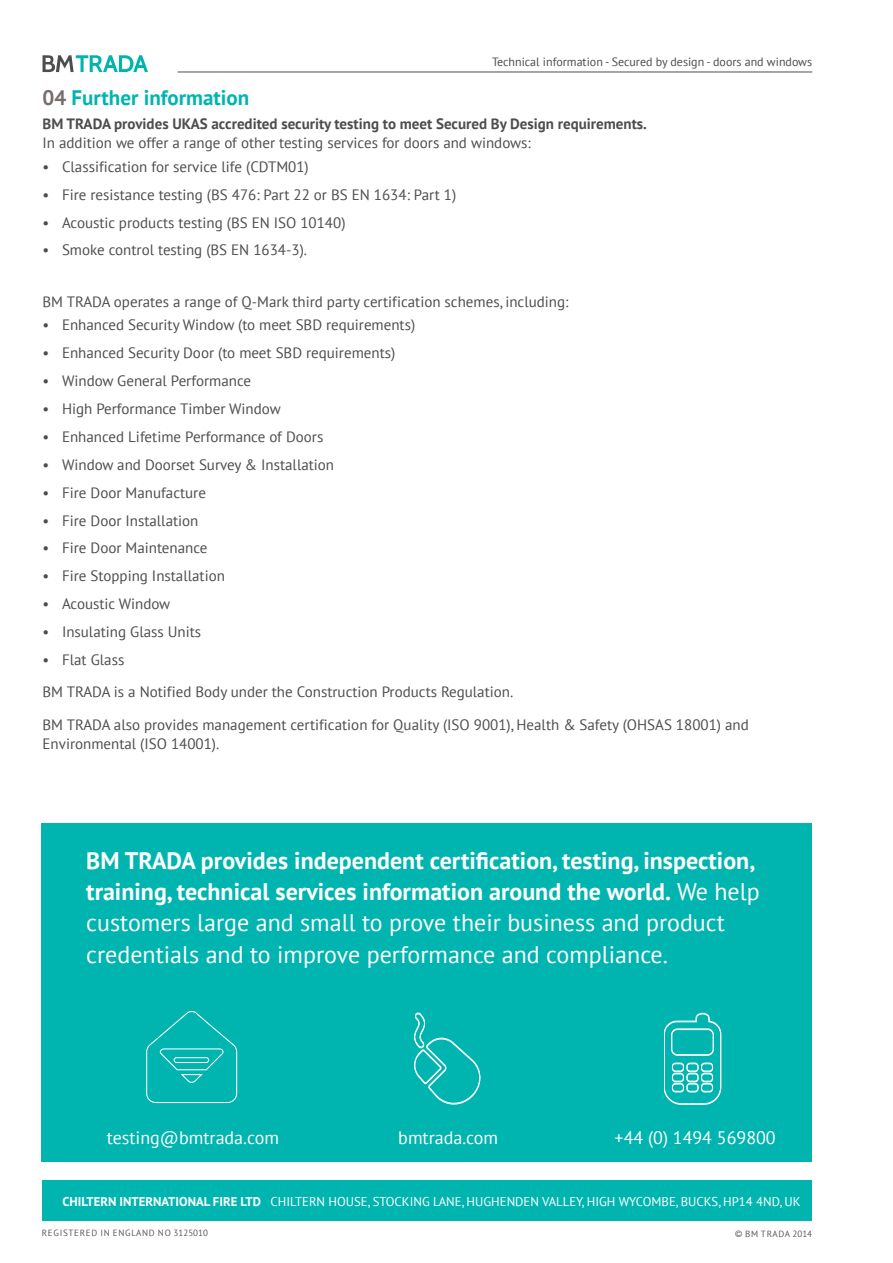
<style>
.page{position:relative;width:893px;height:1263px;background:#fff}
.page>*{position:absolute;margin:0;border:0;box-sizing:border-box;transform-origin:0 0}
.t1{font:700 24px/31.5px "PT Sans";color:#fff}
.t2{font:700 21px "PT Sans";color:#00b5af}
.t3{font:18px "PT Sans";color:#fff}
.t4{font:15px/32.4px "PT Sans";color:#4d4d4f}
.t5{font:700 15px "PT Sans";color:#4d4d4f}
.t6{font:700 15px "PT Sans";color:#fff}
.t7{font:12.75px "PT Sans";color:#fff}
.t8{font:12px "PT Sans";color:#4d4d4f}
.t9{font:9px "PT Sans";letter-spacing:.08em;color:#58595b}
.t10{font:9px "PT Sans";letter-spacing:.055em;color:#58595b}
.s1{color:#796d6d}
.s2{font-weight:400}
.s3{font-weight:700}
.s4{font-family:"Helvetica Neue";font-stretch:condensed}
</style>
<div class="page">
<div style="left:43px;top:1180px;width:769px;height:40px;background:#00b5af"></div>
<div style="left:41px;top:823px;width:771px;height:338px;background:#00b5af"></div>
<svg style="left:146px;top:1011px;width:92px;height:92px"></svg>
<svg style="left:414px;top:1012px;width:66px;height:93px"></svg>
<svg style="left:664px;top:1012px;width:58px;height:93px"></svg>
<svg style="left:43px;top:55px;width:105px;height:17px"></svg>
<hr style="left:178px;top:72px;width:634px;height:1px;background:#4d4d4f">
<p class="t8" style="left:492px;top:54px;width:322px">Technical information - Secured by design - doors and windows</p>
<h2 class="t2" style="left:43px;top:84px;width:208px"><span class="s1">04</span> Further information</h2>
<p class="t5" style="left:43px;top:114px;width:606px">BM TRADA provides UKAS accredited security testing to meet Secured By Design requirements.</p>
<p class="t4" style="left:43px;top:126px;width:490px">In addition we offer a range of other testing services for doors and windows:</p>
<p class="t4" style="left:43px;top:150px;width:268px">• Classification for service life (CDTM01)</p>
<p class="t4" style="left:43px;top:178px;width:415px">• Fire resistance testing (BS 476: Part 22 or BS EN 1634: Part 1)</p>
<p class="t4" style="left:43px;top:206px;width:304px">• Acoustic products testing (BS EN ISO 10140)</p>
<p class="t4" style="left:43px;top:234px;width:266px">• Smoke control testing (BS EN 1634-3).</p>
<p class="t4" style="left:43px;top:285px;width:527px">BM TRADA operates a range of Q-Mark third party certification schemes, including:</p>
<p class="t4" style="left:43px;top:309px;width:374px">• Enhanced Security Window (to meet SBD requirements)</p>
<p class="t4" style="left:43px;top:336px;width:354px">• Enhanced Security Door (to meet SBD requirements)</p>
<p class="t4" style="left:43px;top:364px;width:210px">• Window General Performance</p>
<p class="t4" style="left:43px;top:392px;width:240px">• High Performance Timber Window</p>
<p class="t4" style="left:43px;top:420px;width:282px">• Enhanced Lifetime Performance of Doors</p>
<p class="t4" style="left:43px;top:448px;width:293px">• Window and Doorset Survey &amp; Installation</p>
<p class="t4" style="left:43px;top:476px;width:165px">• Fire Door Manufacture</p>
<p class="t4" style="left:43px;top:504px;width:157px">• Fire Door Installation</p>
<p class="t4" style="left:43px;top:531px;width:166px">• Fire Door Maintenance</p>
<p class="t4" style="left:43px;top:559px;width:184px">• Fire Stopping Installation</p>
<p class="t4" style="left:43px;top:587px;width:129px">• Acoustic Window</p>
<p class="t4" style="left:43px;top:615px;width:160px">• Insulating Glass Units</p>
<p class="t4" style="left:43px;top:643px;width:708px">• Flat Glass<br>BM TRADA is a Notified Body under the Construction Products Regulation.<br>BM TRADA also provides management certification for Quality (ISO 9001), Health &amp; Safety (OHSAS 18001) and</p>
<p class="t4" style="left:43px;top:727px;width:178px">Environmental (ISO 14001).</p>
<p class="t1" style="left:86px;top:844px;width:675px">BM TRADA provides independent certification, testing, inspection, training, technical services information around the world. <span class="s2">We help customers large and small to prove their business and product credentials and to improve performance and compliance.</span></p>
<p class="t6" style="left:622px;top:1119px;width:141px">+44 (0) 1494 569600</p>
<p class="t3" style="left:107px;top:1126px;width:174px">testing@bmtrada.com</p>
<p class="t3" style="left:398px;top:1126px;width:101px">bmtrada.com</p>
<p class="t3" style="left:615px;top:1126px;width:163px">+44 (0) 1494 569800</p>
<p class="t7" style="left:62px;top:1193px;width:740px"><span class="s3">CHILTERN INTERNATIONAL FIRE LTD</span> CHILTERN HOUSE, STOCKING LANE, HUGHENDEN VALLEY, HIGH WYCOMBE, BUCKS, HP14 4ND, UK</p>
<p class="t9" style="left:42px;top:1227px;width:168px">REGISTERED IN ENGLAND NO 3125010</p>
<p class="t10" style="left:735px;top:1228px;width:79px"><span class="s4">©</span> BM TRADA 2014</p>
</div>
